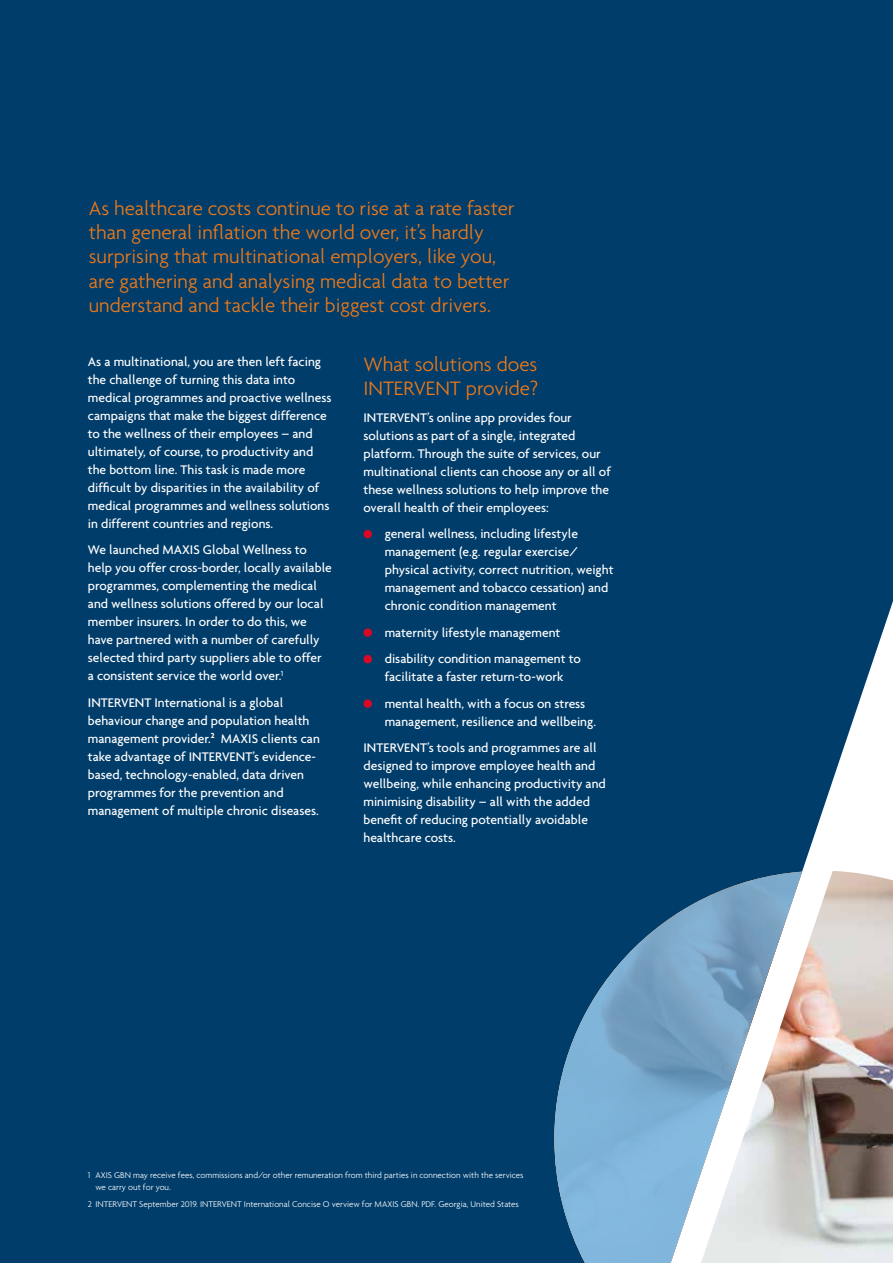
<style>
.page{position:relative;width:893px;height:1263px;background:#003d6a}
.page>*{position:absolute;margin:0;border:0;box-sizing:border-box;transform-origin:0 0}
.t1{font:300 21px/24px "Agenda";color:#ef7918}
.t2{font:500 13.5px/18px "Agenda";color:#fff}
.t3{font:300 9px/12px "Agenda";color:#fff}
</style>
<div class="page">
<div style="left:363px;top:530px;width:9px;height:8px;background:#d70926;border-radius:50%"></div>
<div style="left:363px;top:628px;width:9px;height:9px;background:#d70926;border-radius:50%"></div>
<div style="left:363px;top:655px;width:9px;height:8px;background:#d70926;border-radius:50%"></div>
<div style="left:363px;top:699px;width:9px;height:9px;background:#d70926;border-radius:50%"></div>
<svg style="left:554px;top:872px;width:147px;height:391px;background:#5b8fb5"></svg>
<img style="left:701px;top:871px;width:192px;height:392px">
<p class="t1" style="left:89px;top:196px;width:427px">As healthcare costs continue to rise at a rate faster than general inflation the world over, it’s hardly surprising that multinational employers, like you, are gathering and analysing medical data to better understand and tackle their biggest cost drivers.</p>
<p class="t2" style="left:88px;top:352px;width:245px">As a multinational, you are then left facing the challenge of turning this data into medical programmes and proactive wellness campaigns that make the biggest difference to the wellness of their employees – and ultimately, of course, to productivity and the bottom line. This task is made more difficult by disparities in the availability of medical programmes and wellness solutions in different countries and regions.</p>
<p class="t2" style="left:88px;top:540px;width:245px">We launched MAXIS Global Wellness to help you offer cross-border, locally available programmes, complementing the medical and wellness solutions offered by our local member insurers. In order to do this, we have partnered with a number of carefully selected third party suppliers able to offer<br>a consistent service the world over.<sup>1</sup></p>
<p class="t2" style="left:88px;top:693px;width:234px">INTERVENT International is a global behaviour change and population health management provider.<sup>2</sup> MAXIS clients can take advantage of INTERVENT’s evidence&shy;based, technology-enabled, data driven programmes for the prevention and management of multiple chronic diseases.</p>
<h1 class="t1" style="left:363px;top:352px;width:176px">What solutions does<br>INTERVENT provide?</h1>
<p class="t2" style="left:363px;top:408px;width:249px">INTERVENT’s online app provides four solutions as part of a single, integrated platform. Through the suite of services, our multinational clients can choose any or all of these wellness solutions to help improve the overall health of their employees:</p>
<p class="t2" style="left:385px;top:525px;width:230px">general wellness, including lifestyle management (e.g. regular exercise/ physical activity, correct nutrition, weight management and tobacco cessation) and chronic condition management</p>
<p class="t2" style="left:385px;top:619px;width:198px;line-height:26.5px">maternity lifestyle management disability condition management to</p>
<p class="t2" style="left:385px;top:663px;width:202px;line-height:26.5px">facilitate a faster return-to-work mental health, with a focus on stress</p>
<p class="t2" style="left:363px;top:708px;width:235px;line-height:26.5px;text-align:right">management, resilience and wellbeing.<br>INTERVENT’s tools and programmes are all</p>
<p class="t2" style="left:363px;top:757px;width:244px">designed to improve employee health and wellbeing, while enhancing productivity and minimising disability – all with the added benefit of reducing potentially avoidable healthcare costs.</p>
<p class="t3" style="left:95px;top:1169px;width:430px;text-indent:-7px">1 AXIS GBN may receive fees, commissions and/or other remuneration from third parties in connection with the services we carry out for you.</p>
<p class="t3" style="left:88px;top:1198px;width:433px">2 INTERVENT September 2019. INTERVENT International Concise O verview for MAXIS GBN. PDF. Georgia, United States</p>
</div>
